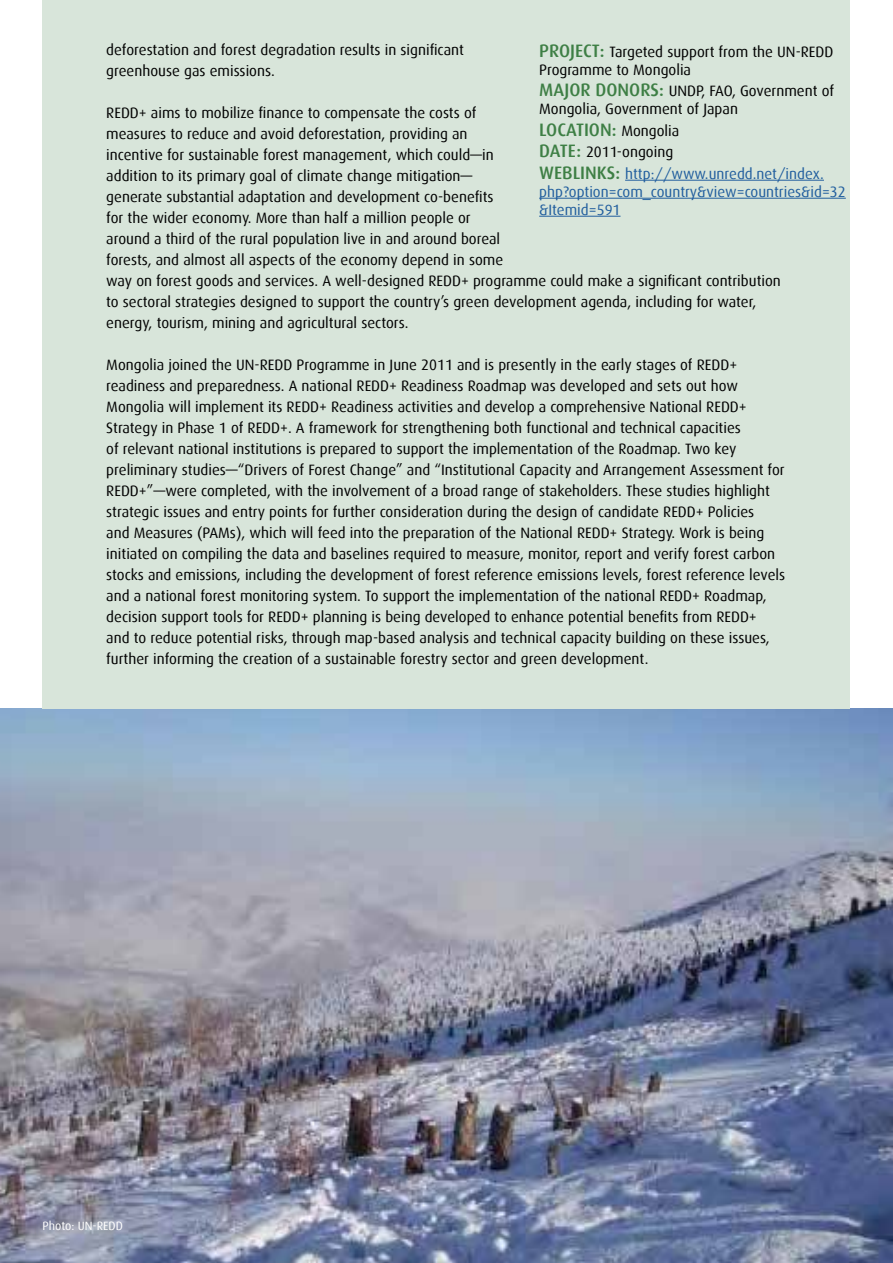
<style>
.page{position:relative;width:893px;height:1263px;background:#fff}
.page>*{position:absolute;margin:0;border:0;box-sizing:border-box;transform-origin:0 0}
.t1{font:500 18px "Dax";color:#3e7f45}
.t2{font:15px/21px "Dax";color:#000}
.t3{font:15px/21.6px "Dax";color:#215e9e}
.t4{font:12px "Dax";color:#fff}
.s1{font-weight:500;font-size:18px;color:#3e7f45}
.s2{font-weight:400;font-size:15px;color:#000}
.s3{color:#000}
</style>
<div class="page">
<img style="left:0;top:708px;width:893px;height:555px">
<div style="left:43px;top:0;width:807px;height:708px;background:#d8e5da"></div>
<hr style="left:625px;top:180px;width:199px;height:1px;background:#215e9e">
<hr style="left:539px;top:198px;width:307px;height:1px;background:#215e9e">
<hr style="left:539px;top:216px;width:81px;height:1px;background:#215e9e">
<p class="t2" style="left:106px;top:40px;width:359px">deforestation and forest degradation results in significant greenhouse gas emissions.</p>
<p class="t2" style="left:106px;top:103px;width:676px">REDD+ aims to mobilize finance to compensate the costs of<br>measures to reduce and avoid deforestation, providing an<br>incentive for sustainable forest management, which could—in<br>addition to its primary goal of climate change mitigation—<br>generate substantial adaptation and development co-benefits<br>for the wider economy. More than half a million people or<br>around a third of the rural population live in and around boreal<br>forests, and almost all aspects of the economy depend in some<br>way on forest goods and services. A well-designed REDD+ programme could make a significant contribution to sectoral strategies designed to support the country’s green development agenda, including for water, energy, tourism, mining and agricultural sectors.</p>
<p class="t2" style="left:106px;top:355px;width:680px">Mongolia joined the UN-REDD Programme in June 2011 and is presently in the early stages of REDD+ readiness and preparedness. A national REDD+ Readiness Roadmap was developed and sets out how Mongolia will implement its REDD+ Readiness activities and develop a comprehensive National REDD+ Strategy in Phase 1 of REDD+. A framework for strengthening both functional and technical capacities<br>of relevant national institutions is prepared to support the implementation of the Roadmap. Two key preliminary studies—“Drivers of Forest Change” and “Institutional Capacity and Arrangement Assessment for REDD+”—were completed, with the involvement of a broad range of stakeholders. These studies highlight strategic issues and entry points for further consideration during the design of candidate REDD+ Policies<br>and Measures (PAMs), which will feed into the preparation of the National REDD+ Strategy. Work is being initiated on compiling the data and baselines required to measure, monitor, report and verify forest carbon stocks and emissions, including the development of forest reference emissions levels, forest reference levels and a national forest monitoring system. To support the implementation of the national REDD+ Roadmap, decision support tools for REDD+ planning is being developed to enhance potential benefits from REDD+<br>and to reduce potential risks, through map-based analysis and technical capacity building on these issues, further informing the creation of a sustainable forestry sector and green development.</p>
<p class="t2" style="left:539px;top:43px;width:296px;line-height:18px"><span class="s1">PROJECT:</span> Targeted support from the UN-REDD<br>Programme to Mongolia</p>
<p class="t2" style="left:539px;top:82px;width:296px;line-height:18px"><span class="s1">MAJOR DONORS:</span> UNDP, FAO, Government of<br>Mongolia, Government of Japan</p>
<p class="t1" style="left:539px;top:120px;width:142px">LOCATION: <span class="s2">Mongolia</span></p>
<p class="t3" style="left:539px;top:142px;width:286px"><span class="s1">DATE:</span> <span class="s3">2011-ongoing<br></span><span class="s1">WEBLINKS:</span> http://www.unredd.net/index.</p>
<p class="t3" style="left:539px;top:183px;width:308px;line-height:18px">php?option=com_country&amp;view=countries&amp;id=32 &amp;Itemid=591</p>
<p class="t4" style="left:43px;top:1219px;width:82px">Photo: UN-REDD</p>
</div>
